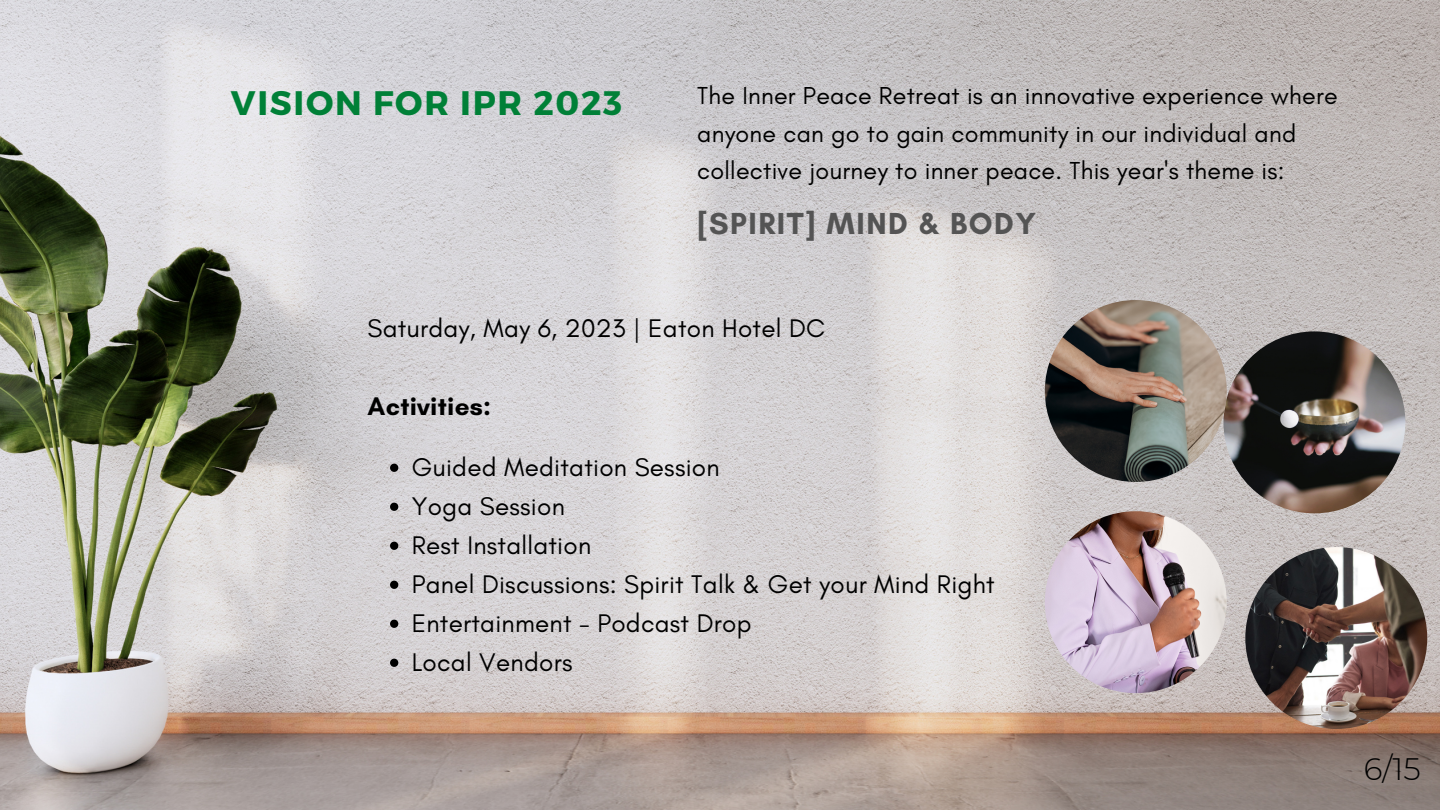
<style>
.page{position:relative;width:1440px;height:810px;background:#fff}
.page>*{position:absolute;margin:0;border:0;box-sizing:border-box;transform-origin:0 0}
.t1{font:700 34px "Montserrat";letter-spacing:.05em;color:#008037}
.t2{font:700 31px "Glacial Indifference";letter-spacing:.05em;color:#545454}
.t3{font:300 31px "Montserrat";color:#000}
.t4{font:26px/39px "Glacial Indifference";letter-spacing:.01em;color:#000}
.t5{font:700 26px "Glacial Indifference";letter-spacing:.01em;color:#000}
.t6{font:25px/37.5px "Glacial Indifference";letter-spacing:.01em;color:#000}
</style>
<div class="page">
<img style="left:0;top:0;width:1440px;height:810px">
<svg style="left:390px;top:464px;width:8px;height:8px"></svg>
<svg style="left:390px;top:503px;width:8px;height:8px"></svg>
<svg style="left:390px;top:542px;width:8px;height:8px"></svg>
<svg style="left:390px;top:581px;width:8px;height:8px"></svg>
<svg style="left:390px;top:620px;width:8px;height:8px"></svg>
<svg style="left:390px;top:659px;width:8px;height:8px"></svg>
<img style="left:1223px;top:331px;width:182px;height:182px;border-radius:50%">
<img style="left:1045px;top:300px;width:182px;height:182px;border-radius:50%">
<img style="left:1045px;top:511px;width:182px;height:182px;border-radius:50%">
<img style="left:1245px;top:547px;width:182px;height:182px;border-radius:50%">
<h1 class="t1" style="left:231px;top:80px;width:393px">VISION FOR IPR 2023</h1>
<p class="t6" style="left:697px;top:77px;width:642px">The Inner Peace Retreat is an innovative experience where anyone can go to gain community in our individual and collective journey to inner peace. This year's theme is:</p>
<p class="t2" style="left:697px;top:205px;width:340px">[SPIRIT] MIND &amp; BODY</p>
<p class="t4" style="left:368px;top:308px;width:459px">Saturday, May 6, 2023 | Eaton Hotel DC</p>
<p class="t5" style="left:368px;top:390px;width:125px">Activities:</p>
<p class="t4" style="left:412px;top:448px;width:585px">Guided Meditation Session<br>Yoga Session<br>Rest Installation<br>Panel Discussions: Spirit Talk &amp; Get your Mind Right<br>Entertainment - Podcast Drop<br>Local Vendors</p>
<p class="t3" style="left:1364px;top:750px;width:58px">6/15</p>
</div>
